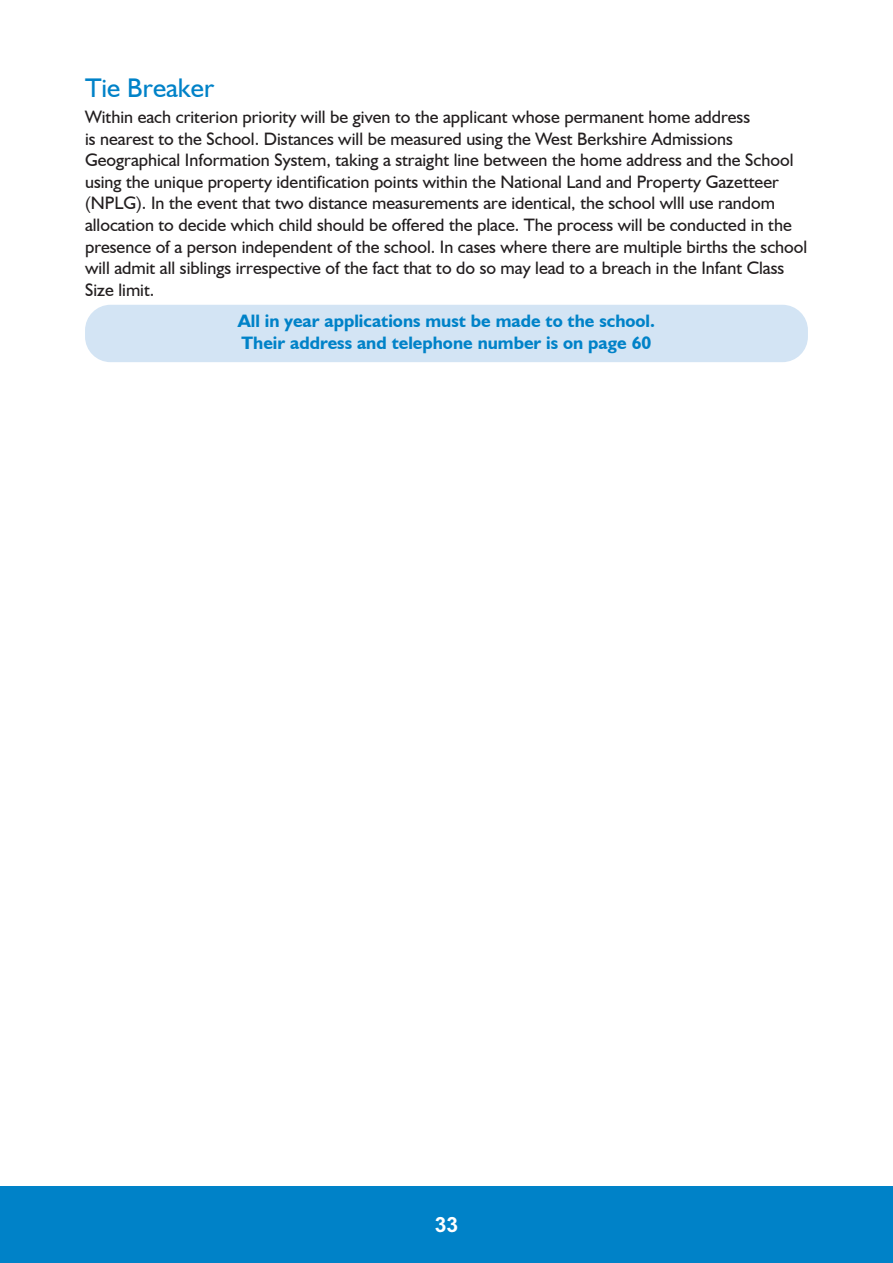
<style>
.page{position:relative;width:893px;height:1263px;background:#fff}
.page>*{position:absolute;margin:0;border:0;box-sizing:border-box;transform-origin:0 0}
.Body_text{font:27px "Humanist 521 BT";color:#0082c8}
.t1{font:700 21px "Arial MT Std";color:#fff}
.Body_text-2{font:18px/21.6px "Humanist 521 BT";color:#231f20}
.Body_text-3{font:700 18px/21.6px "Humanist 521 BT";color:#0082c8}
</style>
<div class="page">
<div style="left:0;top:1186px;width:893px;height:77px;background:#0082c8"></div>
<div style="left:85px;top:305px;width:723px;height:57px;background:#d3e4f4;border-radius:26px"></div>
<p class="Body_text" style="left:85px;top:71px;width:131px">Tie Breaker</p>
<p class="Body_text-2" style="left:85px;top:106px;width:724px">Within each criterion priority will be given to the applicant whose permanent home address<br>is nearest to the School. Distances will be measured using the West Berkshire Admissions Geographical Information System, taking a straight line between the home address and the School using the unique property identification points within the National Land and Property Gazetteer (NPLG). In the event that two distance measurements are identical, the school wlll use random allocation to decide which child should be offered the place. The process will be conducted in the presence of a person independent of the school. In cases where there are multiple births the school will admit all siblings irrespective of the fact that to do so may lead to a breach in the Infant Class Size limit.</p>
<p class="Body_text-3" style="left:238px;top:310px;width:419px">All in year applications must be made to the school.<br>Their address and telephone number is on page 60</p>
<p class="t1" style="left:435px;top:1212px;width:25px">33</p>
</div>
